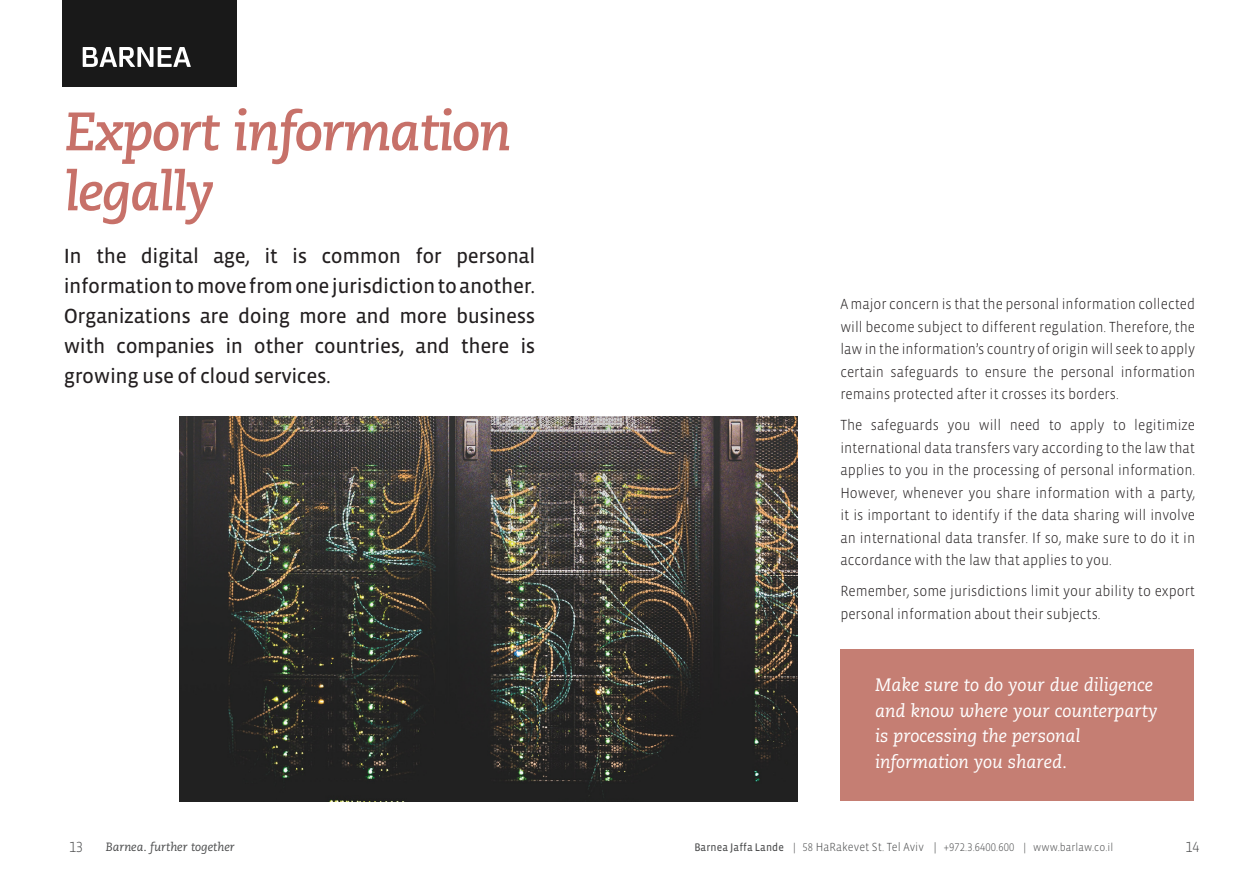
<style>
.page{position:relative;width:1259px;height:893px;background:#fff}
.page>*{position:absolute;margin:0;border:0;box-sizing:border-box;transform-origin:0 0}
.t1{font:italic 700 54px/60px "Caecilia LT Std";letter-spacing:-.03em;color:#c77169}
.t2{font:21px/30px "Vista Sans OTCE";letter-spacing:-.02em;color:#231f20}
.t3{font:italic 18px/25.5px "Caecilia LT Std";color:#fff}
.t4{font:300 15px/22.5px "Vista Sans";color:#231f20;scale:.93 1}
.t5{font:300 15px "Vista Sans Alt";color:#4b4c4d;scale:.93 1}
.t6{font:italic 12px "Caecilia LT Std";color:#4b4c4d}
.t7{font:300 12px "Vista Sans OTCE";letter-spacing:.01em;color:#4b4c4d;scale:.93 1}
.t8{font:300 12px "Vista Sans";color:#4b4c4d;scale:.93 1}
.t9{font:300 11.25px "Vista Sans Alt";letter-spacing:.01em;color:#4b4c4d;scale:.93 1}
.t10{font:300 11.25px "Vista Sans OTCE";letter-spacing:.01em;color:#4b4c4d;scale:.93 1}
.t11{font:11.25px "Vista Sans OTCE";letter-spacing:.01em;color:#4b4c4d;scale:.93 1}
.s1{font-family:"Vista Sans Alt";font-size:11.25px}
</style>
<div class="page">
<div style="left:840px;top:649px;width:354px;height:152px;background:#c57e73"></div>
<img style="left:179px;top:417px;width:618px;height:384px">
<div style="left:63px;top:0;width:174px;height:87px;background:#191919"></div>
<svg style="left:83px;top:47px;width:108px;height:20px"></svg>
<h1 class="t1" style="left:65px;top:103px;width:448px">Export information legally</h1>
<h2 class="t2" style="left:456px;top:241px;width:81px">personal</h2>
<h2 class="t2" style="left:96px;top:241px;width:32px">the</h2>
<h2 class="t2" style="left:141px;top:241px;width:60px">digital</h2>
<h2 class="t2" style="left:415px;top:241px;width:28px">for</h2>
<h2 class="t2" style="left:264px;top:241px;width:15px">it</h2>
<h2 class="t2" style="left:292px;top:241px;width:17px">is</h2>
<h2 class="t2" style="left:64px;top:241px;width:20px">In</h2>
<h2 class="t2" style="left:64px;top:271px;width:473px">informationtomovefromonejurisdictiontoanother.</h2>
<h2 class="t2" style="left:64px;top:301px;width:473px">Organizations are doing more and more business</h2>
<h2 class="t2" style="left:520px;top:331px;width:17px">is</h2>
<h2 class="t2" style="left:213px;top:241px;width:39px">age,</h2>
<h2 class="t2" style="left:321px;top:241px;width:81px">common</h2>
<h2 class="t2" style="left:64px;top:331px;width:269px">with<br>growing use of cloud services.</h2>
<h2 class="t2" style="left:254px;top:331px;width:51px">other</h2>
<h2 class="t2" style="left:415px;top:331px;width:36px">and</h2>
<h2 class="t2" style="left:461px;top:331px;width:50px">there</h2>
<h2 class="t2" style="left:116px;top:331px;width:100px">companies</h2>
<h2 class="t2" style="left:225px;top:331px;width:19px">in</h2>
<h2 class="t2" style="left:314px;top:331px;width:92px">countries,</h2>
<p class="t5" style="left:69px;top:839px;width:17px">13</p>
<p class="t6" style="left:106px;top:840px;width:131px">Barnea. further together</p>
<p class="t4" style="left:840px;top:293px;width:383px;text-align:justify">A major concern is that the personal information collected will become subject to different regulation. Therefore, the law in the informations’ country of origin will seek to apply certain safeguards to ensure the personal information remains protected after it crosses its borders.</p>
<p class="t4" style="left:1134px;top:414px;width:67px">legitimize</p>
<p class="t4" style="left:840px;top:414px;width:383px">The<br>international data transfers vary according to the law that applies to you in the processing of personal information.<br>However, whenever you share information with a party, it is important to identify if the data sharing will involve an international data transfer If. so, make sure to do it in accordance with the law that applies to you.</p>
<p class="t4" style="left:840px;top:580px;width:383px">Remember, some jurisdictions limit your ability to export personal information about their subjects.</p>
<p class="t4" style="left:871px;top:414px;width:75px">safeguards</p>
<p class="t4" style="left:979px;top:414px;width:26px">will</p>
<p class="t4" style="left:1009px;top:414px;width:34px">need</p>
<p class="t4" style="left:1070px;top:414px;width:38px">apply</p>
<p class="t4" style="left:1048px;top:414px;width:16px">to</p>
<p class="t4" style="left:1112px;top:414px;width:16px">to</p>
<p class="t4" style="left:947px;top:414px;width:26px">you</p>
<p class="t3" style="left:875px;top:672px;width:284px">Make sure to do your due diligence and know where your counterparty is processing the personal information you shared.</p>
<p class="t11" style="left:694px;top:840px;width:98px">Barnea Jaffa Lande</p>
<p class="t9" style="left:793px;top:841px;width:4px">|</p>
<p class="t7" style="left:802px;top:840px;width:132px"><span class="s1">58</span> HaRakevet St. Tel Aviv</p>
<p class="t8" style="left:933px;top:840px;width:5px">|</p>
<p class="t9" style="left:944px;top:841px;width:77px">+972.3.6400.600</p>
<p class="t9" style="left:1023px;top:841px;width:4px">|</p>
<p class="t10" style="left:1033px;top:840px;width:88px">www.barlaw.co i l.</p>
<p class="t5" style="left:1185px;top:839px;width:17px">14</p>
</div>
